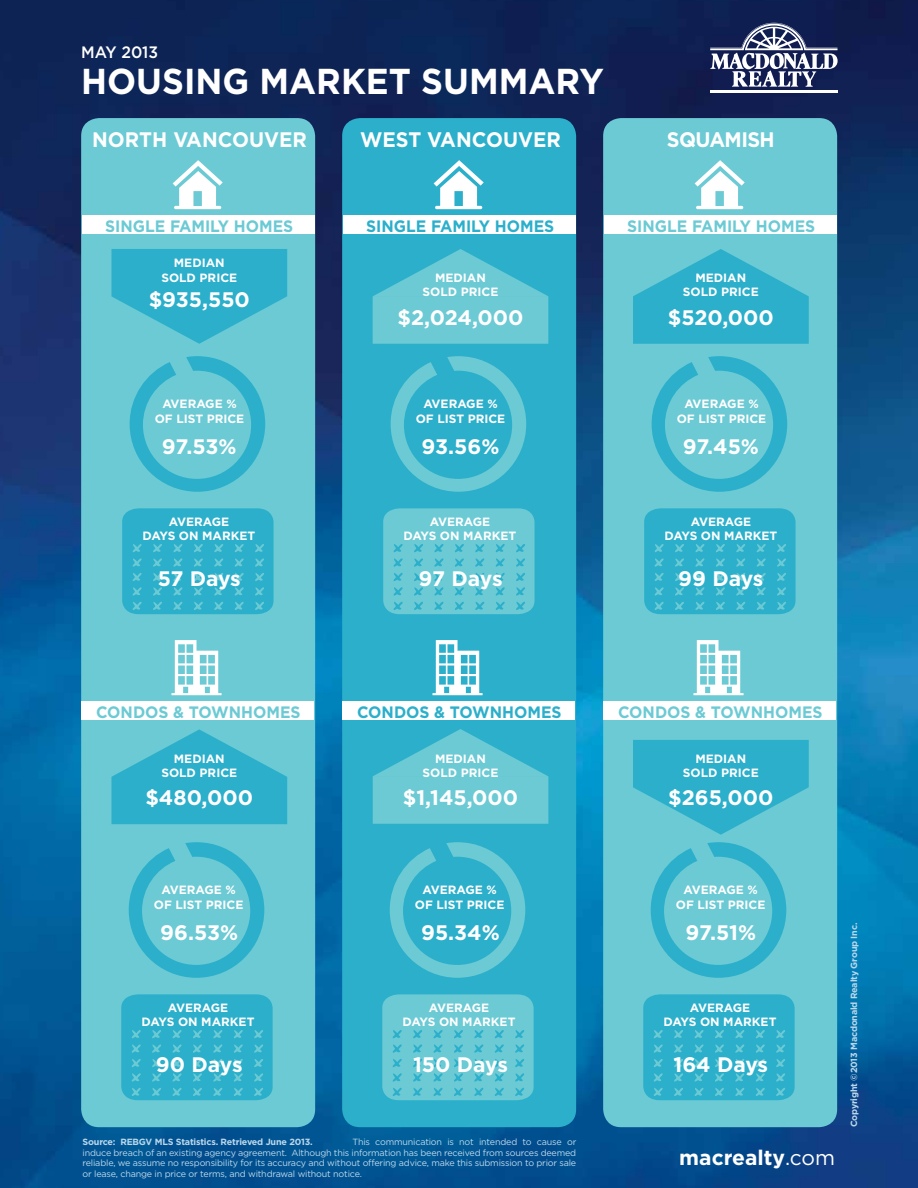
<style>
.page{position:relative;width:918px;height:1188px;background:#fff}
.page>*{position:absolute;margin:0;border:0;box-sizing:border-box;transform-origin:0 0}
.t1{font:700 36px "Gotham";color:#fff;scale:.95 1}
.t2{font:700 21px "Gotham";color:#fff}
.t3{font:700 21px "Gotham";color:#fff;scale:.95 1}
.t4{font:700 21px "Gotham";letter-spacing:-.03em;color:#fff;scale:.95 1}
.t5{font:700 16.5px "Gotham";color:#6bcad4;scale:.95 1}
.t6{font:700 16.5px "Gotham";color:#2bafcb;scale:.95 1}
.t7{font:500 16.5px "Gotham";color:#fff;scale:.95 1}
.t8{font:700 12px/14.4px "Gotham";color:#fff}
.t9{font:9px/10.8px "Gotham";letter-spacing:-.02em;color:#bbd8ec;text-align:justify}
.t10{font:700 9px "Gotham";letter-spacing:-.02em;color:#bbd8ec}
.s1{font-weight:400}
</style>
<div class="page">
<img style="left:0;top:0;width:918px;height:1188px">
<div style="left:81px;top:118px;width:234px;height:1009px;background:#6bcad4;border-radius:18px"></div>
<hr style="left:710px;top:92px;width:128px;height:1px;background:#fff">
<hr style="left:710px;top:90px;width:128px;height:2px;background:#fff">
<svg style="left:710px;top:23px;width:128px;height:64px"></svg>
<svg style="left:173px;top:160px;width:50px;height:49px"></svg>
<svg style="left:130px;top:356px;width:135px;height:136px"></svg>
<svg style="left:122px;top:508px;width:152px;height:106px"></svg>
<div style="left:82px;top:216px;width:232px;height:18px;background:#fff"></div>
<svg style="left:171px;top:640px;width:51px;height:55px"></svg>
<div style="left:81px;top:702px;width:233px;height:18px;background:#fff"></div>
<svg style="left:129px;top:842px;width:135px;height:136px"></svg>
<svg style="left:121px;top:994px;width:152px;height:106px"></svg>
<div style="left:342px;top:118px;width:234px;height:1009px;background:#2bafcb;border-radius:18px"></div>
<svg style="left:434px;top:160px;width:50px;height:49px"></svg>
<svg style="left:391px;top:356px;width:135px;height:136px"></svg>
<svg style="left:383px;top:508px;width:152px;height:106px"></svg>
<div style="left:343px;top:216px;width:232px;height:18px;background:#fff"></div>
<svg style="left:432px;top:640px;width:51px;height:55px"></svg>
<div style="left:342px;top:702px;width:232px;height:18px;background:#fff"></div>
<svg style="left:390px;top:842px;width:135px;height:136px"></svg>
<svg style="left:382px;top:994px;width:152px;height:106px"></svg>
<div style="left:603px;top:118px;width:234px;height:1009px;background:#6bcad4;border-radius:18px"></div>
<svg style="left:695px;top:160px;width:50px;height:49px"></svg>
<svg style="left:652px;top:356px;width:135px;height:136px"></svg>
<svg style="left:644px;top:508px;width:152px;height:106px"></svg>
<div style="left:604px;top:216px;width:232px;height:18px;background:#fff"></div>
<svg style="left:693px;top:640px;width:51px;height:55px"></svg>
<div style="left:603px;top:702px;width:233px;height:18px;background:#fff"></div>
<svg style="left:651px;top:842px;width:135px;height:136px"></svg>
<svg style="left:643px;top:994px;width:152px;height:106px"></svg>
<svg style="left:373px;top:249px;width:175px;height:95px"></svg>
<svg style="left:373px;top:729px;width:175px;height:95px"></svg>
<svg style="left:633px;top:249px;width:176px;height:95px"></svg>
<svg style="left:633px;top:740px;width:176px;height:95px"></svg>
<svg style="left:111px;top:249px;width:176px;height:95px"></svg>
<svg style="left:111px;top:729px;width:176px;height:95px"></svg>
<h3 class="t7" style="left:81px;top:42px;width:83px">May 2013</h3>
<h1 class="t1" style="left:81px;top:59px;width:552px">HOUSING MARKET SU MMARY</h1>
<h2 class="t3" style="left:92px;top:127px;width:228px">NORTH VANCOUVER</h2>
<h2 class="t3" style="left:360px;top:127px;width:213px">WEST VANCOUVER</h2>
<h2 class="t4" style="left:667px;top:127px;width:115px">SQUAM ISH</h2>
<h3 class="t5" style="left:105px;top:216px;width:81px">SINGLE FAM</h3>
<h3 class="t5" style="left:205px;top:216px;width:94px">ILY HOMES</h3>
<h3 class="t6" style="left:366px;top:216px;width:81px">SINGLE FAM</h3>
<h3 class="t6" style="left:466px;top:216px;width:94px">ILY HOMES</h3>
<h3 class="t5" style="left:627px;top:216px;width:81px">SINGLE FAM</h3>
<h3 class="t5" style="left:727px;top:216px;width:94px">ILY HOMES</h3>
<p class="t8" style="left:161px;top:256px;width:77px;text-align:center">MEDIAN<br>SOLD PRICE</p>
<h2 class="t2" style="left:149px;top:287px;width:103px">$935,550</h2>
<p class="t8" style="left:423px;top:270px;width:77px;text-align:center">MEDIAN<br>SOLD PRICE</p>
<h2 class="t2" style="left:397px;top:305px;width:128px">$2,024,000</h2>
<p class="t8" style="left:683px;top:270px;width:77px;text-align:center">MEDIAN<br>SOLD PRICE</p>
<h2 class="t2" style="left:668px;top:305px;width:108px">$520,000</h2>
<p class="t8" style="left:155px;top:397px;width:89px;text-indent:51px">GE %<br>OF LIST PRICE</p>
<p class="t8" style="left:162px;top:397px;width:27px">AVERA</p>
<p class="t8" style="left:416px;top:397px;width:89px;text-indent:51px">GE %<br>OF LIST PRICE</p>
<p class="t8" style="left:423px;top:397px;width:27px">AVERA</p>
<p class="t8" style="left:677px;top:397px;width:89px;text-indent:51px">GE %<br>OF LIST PRICE</p>
<p class="t8" style="left:684px;top:397px;width:27px">AVERA</p>
<h2 class="t2" style="left:162px;top:434px;width:76px">97.53%</h2>
<h2 class="t2" style="left:422px;top:434px;width:79px">93.56%</h2>
<h2 class="t2" style="left:683px;top:434px;width:78px">97.45%</h2>
<p class="t8" style="left:143px;top:514px;width:86px;text-indent:69px">GE<br>DAYS ON MARKET</p>
<p class="t8" style="left:169px;top:514px;width:27px">AVERA</p>
<p class="t8" style="left:404px;top:514px;width:86px;text-indent:69px">GE<br>DAYS ON MARKET</p>
<p class="t8" style="left:430px;top:514px;width:27px">AVERA</p>
<p class="t8" style="left:665px;top:514px;width:86px;text-indent:69px">GE<br>DAYS ON MARKET</p>
<p class="t8" style="left:691px;top:514px;width:27px">AVERA</p>
<h2 class="t2" style="left:158px;top:565px;width:85px">57 DAYS</h2>
<h2 class="t2" style="left:418px;top:565px;width:86px">97 DAYS</h2>
<h2 class="t2" style="left:678px;top:565px;width:87px">99 DAYS</h2>
<h3 class="t5" style="left:96px;top:702px;width:217px">CONDOS &amp; TOWNHOMES</h3>
<h3 class="t6" style="left:357px;top:702px;width:217px">CONDOS &amp; TOWNHOMES</h3>
<h3 class="t5" style="left:618px;top:702px;width:217px">CONDOS &amp; TOWNHOMES</h3>
<p class="t8" style="left:161px;top:751px;width:77px;text-align:center">MEDIAN<br>SOLD PRICE</p>
<p class="t8" style="left:423px;top:751px;width:77px;text-align:center">MEDIAN<br>SOLD PRICE</p>
<p class="t8" style="left:683px;top:751px;width:77px;text-align:center">MEDIAN<br>SOLD PRICE</p>
<h2 class="t2" style="left:145px;top:785px;width:109px">$480,000</h2>
<h2 class="t2" style="left:403px;top:785px;width:117px">$1,145,000</h2>
<h2 class="t2" style="left:668px;top:785px;width:107px">$265,000</h2>
<p class="t8" style="left:154px;top:883px;width:89px;text-indent:51px">GE %<br>OF LIST PRICE</p>
<p class="t8" style="left:161px;top:883px;width:27px">AVERA</p>
<p class="t8" style="left:415px;top:883px;width:89px;text-indent:51px">GE %<br>OF LIST PRICE</p>
<p class="t8" style="left:422px;top:883px;width:27px">AVERA</p>
<p class="t8" style="left:676px;top:883px;width:89px;text-indent:51px">GE %<br>OF LIST PRICE</p>
<p class="t8" style="left:683px;top:883px;width:27px">AVERA</p>
<h2 class="t2" style="left:160px;top:920px;width:80px">96.53%</h2>
<h2 class="t2" style="left:421px;top:920px;width:80px">95.34%</h2>
<h2 class="t2" style="left:685px;top:920px;width:72px">97.51%</h2>
<p class="t8" style="left:142px;top:1000px;width:86px;text-indent:69px">GE<br>DAYS ON MARKET</p>
<p class="t8" style="left:168px;top:1000px;width:27px">AVERA</p>
<p class="t8" style="left:403px;top:1000px;width:86px;text-indent:69px">GE<br>DAYS ON MARKET</p>
<p class="t8" style="left:429px;top:1000px;width:27px">AVERA</p>
<p class="t8" style="left:664px;top:1000px;width:86px;text-indent:69px">GE<br>DAYS ON MARKET</p>
<p class="t8" style="left:690px;top:1000px;width:27px">AVERA</p>
<h2 class="t2" style="left:156px;top:1051px;width:88px">90 DAYS</h2>
<h2 class="t2" style="left:413px;top:1051px;width:96px">150 DAYS</h2>
<h2 class="t2" style="left:674px;top:1051px;width:96px">164 DAYS</h2>
<p class="t10" style="left:83px;top:1136px;width:232px">SOURCE: REBGV MLS STATISTICS. RETRIEVED JUNE 2013.</p>
<p class="t9" style="left:83px;top:1136px;width:495px;text-indent:270px">This communication is not intended to cause or induce breach of an existing agency agreement. Although this information has been received from sources deemed reliable, we assume no responsibility for its accuracy and without offering advice, make this submission to prior sale or lease, change in price or terms, and withdrawal without notice.</p>
<h2 class="t2" style="left:679px;top:1145px;width:157px">MACREALTY<span class="s1">.com</span></h2>
<p class="t10" style="left:849px;top:1127px;width:206px;rotate:-90deg">COPYRIGHT ©2013 MACDONALD REALTY GROUP I NC.</p>
</div>
